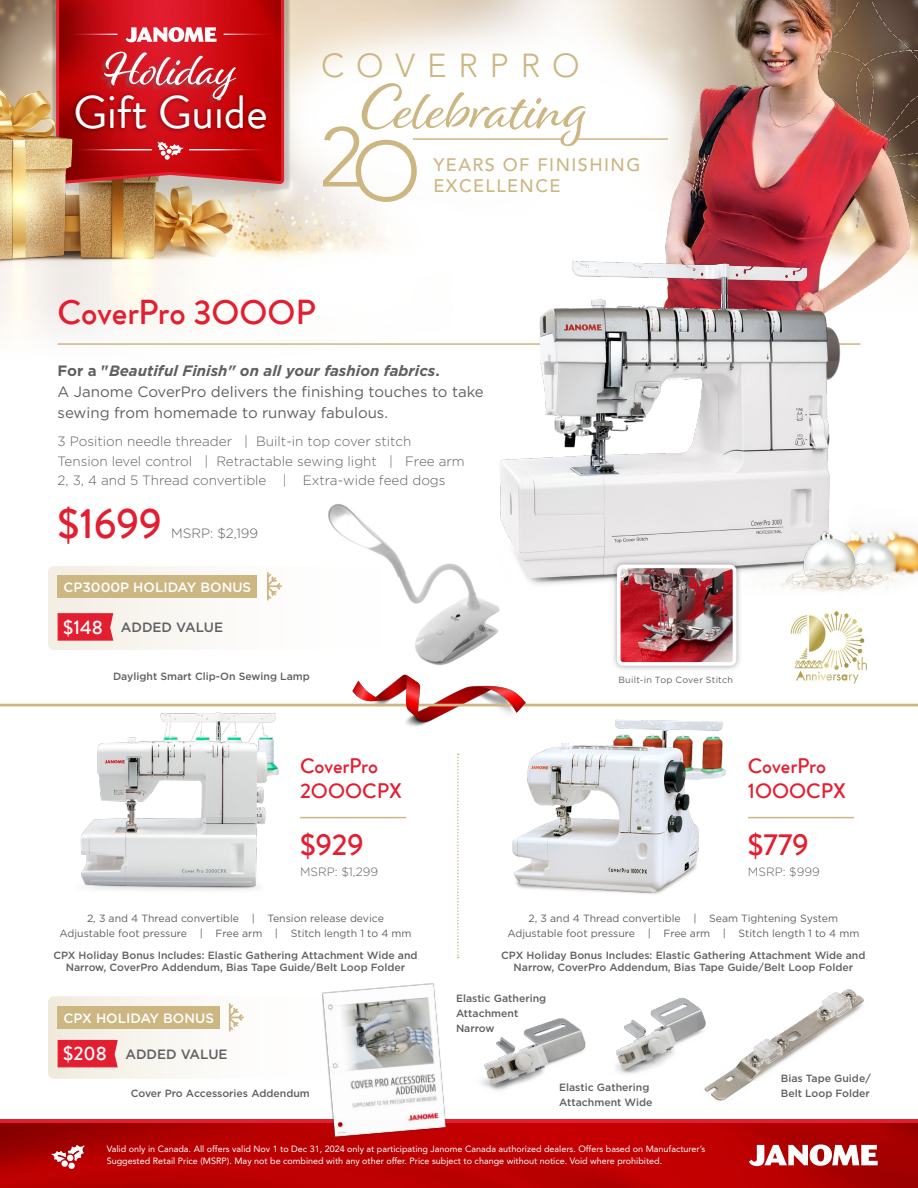
<style>
.page{position:relative;width:918px;height:1188px;background:#fff}
.page>*{position:absolute;margin:0;border:0;box-sizing:border-box;transform-origin:0 0}
.t1{font:60.45px "Alisha";letter-spacing:-.005em;color:#ccb682}
.t2{font:46.5px "Brandon Grotesque";color:#fff}
.t3{font:500 42px "Brandon Grotesque";color:#e31e30}
.t4{font:500 34.5px "Brandon Grotesque";color:#e31e30}
.t5{font:300 33px "Avenir LT Std";letter-spacing:.36em;color:#ccb682}
.t6{font:500 30px "Brandon Grotesque";color:#e31e30}
.t7{font:500 21px/25.5px "Brandon Grotesque";color:#e31e30}
.t8{font:500 18px/21.6px "Avenir LT Std";letter-spacing:.08em;color:#ccb682}
.t9{font:15px/21px "Gotham";color:#5f6062}
.t10{font:300 13.5px/19.5px "Gotham";color:#5f6062}
.t11{font:500 13.5px "Gotham";color:#fff}
.t12{font:500 13.5px "Gotham";color:#5f6062}
.t13{font:300 12px "Gotham";color:#5f6062}
.t14{font:500 10.5px/15px "Gotham";color:#5f6062;text-align:center}
.t15{font:10.5px/15px "Gotham";color:#5f6062;text-align:center}
.t16{font:9px/12.6px "Avenir LT Std";color:#fff}
.t17{font:9px "Gotham";letter-spacing:.03em;color:#5f6062}
.s1{font-size:66.45px}
.s2{font-weight:700}
.s3{font-weight:700;font-style:italic}
.s4{font-family:"Brandon Grotesque";font-size:19.5px;color:#fff}
</style>
<div class="page">
<img style="left:0;top:0;width:385px;height:345px">
<img style="left:666px;top:0;width:252px;height:286px">
<div style="left:0;top:1119px;width:918px;height:69px;background:#e31e30"></div>
<img style="left:0;top:1123px;width:918px;height:65px">
<svg style="left:51px;top:1145px;width:34px;height:17px"></svg>
<svg style="left:61px;top:1160px;width:7px;height:7px"></svg>
<div style="left:68px;top:1163px;width:7px;height:6px;background:#fff;border-radius:50%"></div>
<svg style="left:749px;top:1144px;width:129px;height:22px"></svg>
<img style="left:328px;top:504px;width:172px;height:161px">
<div style="left:48px;top:566px;width:356px;height:84px;background:linear-gradient(to right,#f5f0e7,#fff);border-radius:6px"></div>
<img style="left:868px;top:530px;width:50px;height:60px">
<svg style="left:338px;top:0;width:379px;height:232px"></svg>
<div style="left:315px;top:68px;width:333px;height:95px;background:#fff;border-radius:50%"></div>
<hr style="left:577px;top:138px;width:91px;height:2px;background:#ccb682">
<hr style="left:413px;top:138px;width:149px;height:2px;background:#ccb682">
<svg style="left:338px;top:126px;width:79px;height:76px"></svg>
<hr style="left:58px;top:343px;width:802px;height:2px;background:#ccb682">
<img style="left:459px;top:240px;width:409px;height:361px">
<img style="left:790px;top:611px;width:77px;height:73px">
<svg style="left:457px;top:754px;width:2px;height:204px"></svg>
<svg style="left:57px;top:613px;width:57px;height:28px"></svg>
<div style="left:58px;top:575px;width:199px;height:23px;background:#ccb682"></div>
<svg style="left:267px;top:572px;width:15px;height:28px"></svg>
<div style="left:611px;top:559px;width:131px;height:113px;background:#000;opacity:.35"></div>
<img style="left:622px;top:570px;width:109px;height:91px">
<div style="left:617px;top:565px;width:119px;height:101px;border:4px solid #fff;border-radius:4px"></div>
<hr style="left:300px;top:817px;width:106px;height:1px;background:#ccb682">
<img style="left:64px;top:706px;width:230px;height:184px">
<hr style="left:748px;top:817px;width:106px;height:1px;background:#ccb682">
<img style="left:512px;top:703px;width:221px;height:191px">
<img style="left:407px;top:724px;width:123px;height:3px">
<img style="left:406px;top:721px;width:124px;height:3px">
<hr style="left:0;top:704px;width:918px;height:2px;background:#ccb682">
<img style="left:346px;top:674px;width:184px;height:47px">
<img style="left:772px;top:511px;width:92px;height:89px">
<img style="left:317px;top:983px;width:135px;height:159px">
<img style="left:704px;top:989px;width:160px;height:112px">
<svg style="left:48px;top:996px;width:309px;height:83px"></svg>
<svg style="left:57px;top:1039px;width:62px;height:29px"></svg>
<div style="left:58px;top:1006px;width:162px;height:23px;background:#ccb682"></div>
<svg style="left:229px;top:1003px;width:15px;height:29px"></svg>
<img style="left:480px;top:1018px;width:106px;height:73px">
<img style="left:616px;top:993px;width:107px;height:85px">
<img style="left:4px;top:0;width:334px;height:246px">
<svg style="left:56px;top:0;width:228px;height:184px"></svg>
<img style="left:0;top:71px;width:73px;height:192px">
<h2 class="t2" style="left:73px;top:80px;width:196px">Gift Guide</h2>
<h3 class="t5" style="left:321px;top:47px;width:260px">COVERPRO</h3>
<h1 class="t1" style="left:360px;top:73px;width:231px"><span class="s1">C</span>elebrating</h1>
<h3 class="t8" style="left:434px;top:154px;width:208px">YEARS OF FINISHING<br>EXCELLENCE</h3>
<h3 class="t4" style="left:58px;top:288px;width:260px">CoverPro 3OOOP</h3>
<h3 class="t9" style="left:58px;top:360px;width:428px"><span class="s2">For a "</span><span class="s3">Beautiful Finish" on all your fashion fabrics</span><span class="s2">.<br></span>A Janome CoverPro delivers the finishing touches to take sewing from homemade to runway fabulous.</h3>
<p class="t10" style="left:58px;top:432px;width:409px">3 Position needle threader | Built-in top cover stitch<br>Tension level control | Retractable sewing light | Free arm<br>2, 3, 4 and 5 Thread convertible | Extra-wide feed dogs</p>
<h3 class="t3" style="left:58px;top:495px;width:106px">$1699</h3>
<p class="t10" style="left:171px;top:523px;width:89px">MSRP: $2,199</p>
<p class="t11" style="left:64px;top:578px;width:189px">CP3000P HOLIDAY BONUS</p>
<p class="t12" style="left:63px;top:619px;width:161px"><span class="s4">$148</span> ADDED VALUE</p>
<p class="t14" style="left:113px;top:668px;width:198px">Daylight Smart Clip-On Sewing Lamp</p>
<h3 class="t7" style="left:300px;top:753px;width:103px">CoverPro<br>2OOOCPX</h3>
<h3 class="t6" style="left:300px;top:824px;width:65px">$929</h3>
<p class="t13" style="left:300px;top:864px;width:80px">MSRP: $1,299</p>
<p class="t15" style="left:59px;top:910px;width:354px">2, 3 and 4 Thread convertible | Tension release device<br>Adjustable foot pressure | Free arm | Stitch length 1 to 4 mm</p>
<p class="t14" style="left:53px;top:948px;width:366px;line-height:12.8px">CPX Holiday Bonus Includes: Elastic Gathering Attachment Wide and<br>Narrow, CoverPro Addendum, Bias Tape Guide/Belt Loop Folder</p>
<p class="t11" style="left:64px;top:1009px;width:152px">CPX HOLIDAY BONUS</p>
<p class="t12" style="left:63px;top:1045px;width:166px"><span class="s4">$208</span> ADDED VALUE</p>
<p class="t17" style="left:618px;top:674px;width:116px">Built-in Top Cover Stitch</p>
<h3 class="t7" style="left:748px;top:753px;width:100px">CoverPro<br>1OOOCPX</h3>
<h3 class="t6" style="left:748px;top:824px;width:62px">$779</h3>
<p class="t13" style="left:748px;top:864px;width:73px">MSRP: $999</p>
<p class="t15" style="left:507px;top:910px;width:354px">2, 3 and 4 Thread convertible | Seam Tightening System<br>Adjustable foot pressure | Free arm | Stitch length 1 to 4 mm</p>
<p class="t14" style="left:501px;top:948px;width:366px;line-height:12.8px">CPX Holiday Bonus Includes: Elastic Gathering Attachment Wide and<br>Narrow, CoverPro Addendum, Bias Tape Guide/Belt Loop Folder</p>
<p class="t14" style="left:456px;top:990px;width:92px;text-align:left">Elastic Gathering<br>Attachment<br>Narrow</p>
<p class="t14" style="left:781px;top:1071px;width:92px">Bias Tape Guide/</p>
<p class="t14" style="left:559px;top:1079px;width:95px;text-align:left">Elastic Gathering<br>Attachment Wide</p>
<p class="t14" style="left:131px;top:1086px;width:181px">Cover Pro Accessories Addendum</p>
<p class="t14" style="left:781px;top:1086px;width:91px">Belt Loop Folder</p>
<p class="t16" style="left:107px;top:1142px;width:600px">Valid only in Canada. All offers valid Nov 1 to Dec 31, 2024 only at participating Janome Canada authorized dealers. Offers based on Manufacturer’s<br>Suggested Retail Price (MSRP). May not be combined with any other offer. Price subject to change without notice. Void where prohibited.</p>
</div>
